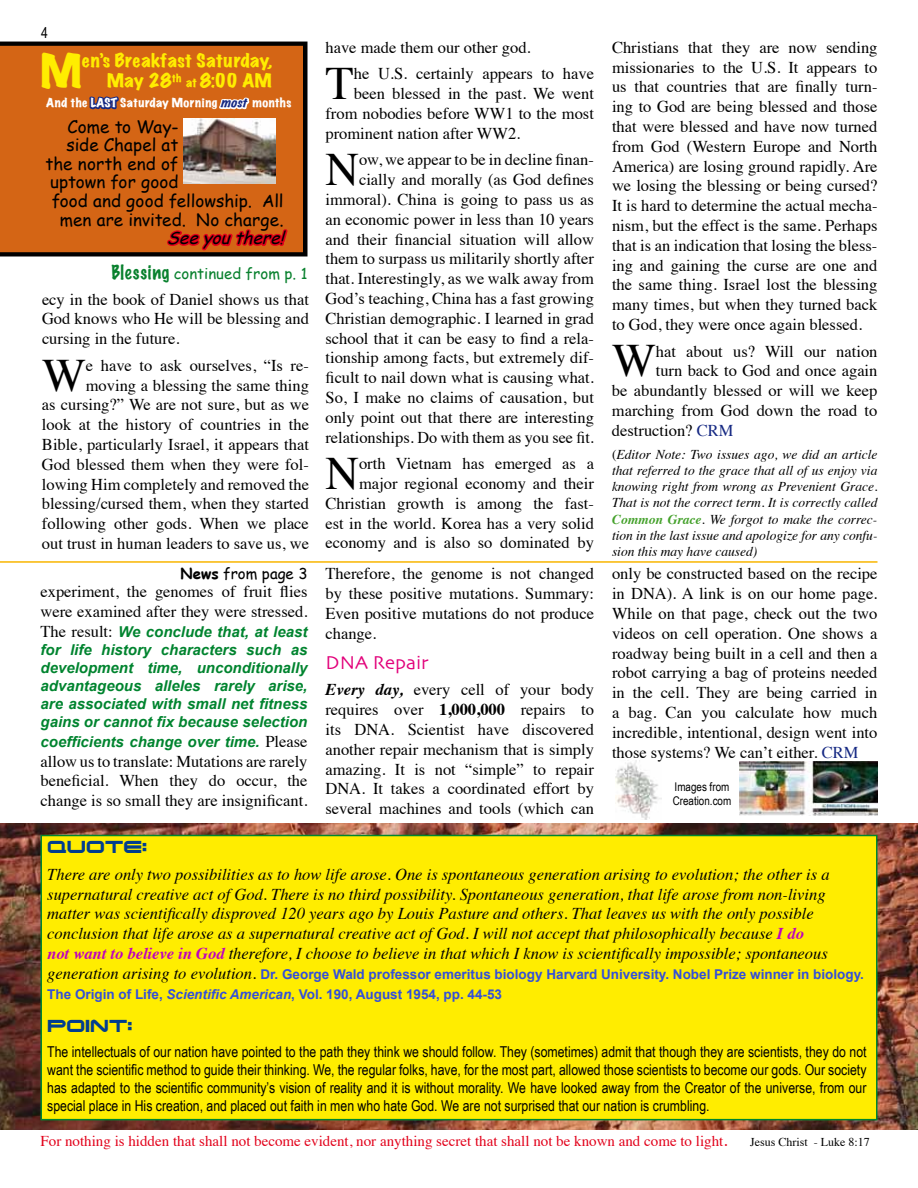
<style>
.page{position:relative;width:918px;height:1188px;background:#fff}
.page>*{position:absolute;margin:0;border:0;box-sizing:border-box;transform-origin:0 0}
.t1{font:46.5px "Times";color:#000}
.t2{font:expanded 41.85px "Marker Felt";color:#ffed00;scale:1.05 1}
.t3{font:19.5px "Skia";color:#e2007a}
.t4{font:17.1px "Comic Sans MS";letter-spacing:.005em;color:#000}
.t5{font:expanded 17.1px/20.5px "Marker Felt";letter-spacing:.03em;color:#ffed00;text-align:right;scale:1.05 1}
.t6{font:italic 17.1px "Comic Sans MS";color:#000}
.t7{font:16.5px/19.8px "Times";color:#000;text-align:justify}
.t8{font:italic 16.5px/19.8px "Times";color:#000}
.t9{font:16.5px "Chimes";color:#003d8f}
.t10{font:15px/18px "Arial Narrow";color:#000;text-align:justify}
.t11{font:italic 700 15px/18px "Arial";color:#00842f;text-align:justify}
.t12{font:15px "Times";color:#e2001a}
.t13{font:15px "Comic Sans MS";color:#09812e}
.t14{font:15px "Comic Sans MS";color:#000}
.t15{font:italic 13.5px/16.2px "Times";color:#000;text-align:justify}
.t16{font:700 13.5px/19.8px "Arial";color:#334fd9}
.t17{font:12px/14.4px "Arial Narrow";color:#000}
.t18{font:expanded 11.4px "Marker Felt";letter-spacing:.04em;color:#fff;scale:1.05 1}
.s1{font-size:11.4px}
.s2{font-style:italic;color:#162983}
.s3{font-family:"Marker Felt";font-weight:100;font-size:18px}
.s4{font-weight:700}
.s5{font-family:"Times";font-weight:400;font-style:normal;font-size:16.5px;color:#000}
.s6{font-weight:700;font-style:italic}
.s7{color:#162983}
.s8{font-style:normal}
.s9{font-weight:700;color:#44a12b}
.s10{font-weight:700;color:#be00c0}
.s11{font-family:"Times";font-weight:400;font-style:italic;font-size:16.5px;color:#000}
.s12{font-style:italic}
.s13{font-size:18px}
.s14{font-size:12px;color:#000}
</style>
<div class="page">
<img style="left:616px;top:760px;width:46px;height:60px">
<img style="left:0;top:824px;width:918px;height:305px">
<div style="left:40px;top:835px;width:838px;height:285px;background:#ffed00;border:2px solid #00842f"></div>
<hr style="left:0;top:561px;width:878px;height:2px;background:#f8b500">
<div style="left:0;top:41px;width:307px;height:216px;background:#d46515"></div>
<svg style="left:87px;top:83px;width:34px;height:30px"></svg>
<svg style="left:216px;top:79px;width:36px;height:39px"></svg>
<img style="left:184px;top:118px;width:92px;height:66px">
<svg style="left:165px;top:214px;width:125px;height:43px"></svg>
<img style="left:740px;top:761px;width:138px;height:54px">
<p class="t10" style="left:41px;top:23px;width:8px">4</p>
<h2 class="t2" style="left:40px;top:40px;width:41px">M</h2>
<p class="t5" style="left:82px;top:50px;width:183px">en’s Breakfast Saturday,<br>May 28<sup>th</sup> <span class="s1">at</span> 8:00 AM</p>
<p class="t18" style="left:46px;top:95px;width:235px">And the LAST Saturday Morning <span class="s2">MOST</span> months</p>
<p class="t4" style="left:67px;top:114px;width:113px">Come to Way-</p>
<p class="t4" style="left:67px;top:133px;width:113px">side Chapel at</p>
<p class="t4" style="left:46px;top:151px;width:134px">the north end of</p>
<p class="t4" style="left:50px;top:170px;width:130px">uptown for good</p>
<p class="t4" style="left:52px;top:188px;width:233px">food and good fellowship. All</p>
<p class="t4" style="left:60px;top:207px;width:225px">men are invited. No charge.</p>
<p class="t6" style="left:167px;top:225px;width:125px">Seeyouthere!</p>
<p class="t13" style="left:111px;top:262px;width:198px"><span class="s3">Blessing</span> continued from p. 1</p>
<p class="t7" style="left:42px;top:288px;width:269px">ecy in the book of Daniel shows us that God knows who He will be blessing and cursing in the future.</p>
<h1 class="t1" style="left:42px;top:331px;width:45px">W</h1>
<p class="t7" style="left:42px;top:354px;width:269px;text-align:right">e have to ask ourselves, “Is re&shy;moving a blessing the same thing<br>as cursing?” We are not sure, but as we look at the history of countries in the Bible, particularly Israel, it appears that God blessed them when they were fol&shy;lowing Him completely and removed the blessing/cursed them, when they started following other gods. When we place out trust in human leaders to save us, we</p>
<p class="t14" style="left:181px;top:562px;width:129px"><span class="s4">News</span> from page 3</p>
<p class="t7" style="left:40px;top:581px;width:269px">experiment, the genomes of fruit flies were examined after they were stressed.</p>
<p class="t11" style="left:40px;top:623px;width:269px"><span class="s5">The result:</span> We conclude that, at least for life history characters such as development time, unconditionally advantageous alleles rarely arise, are associated with small net fitness gains or cannot fix because selection</p>
<p class="t11" style="left:41px;top:733px;width:268px">coefficients change over time. <span class="s5">Please</span></p>
<p class="t7" style="left:41px;top:750px;width:269px">allow us to translate: Mutations are rarely beneficial. When they do occur, the change is so small they are insignificant.</p>
<p class="t7" style="left:325px;top:36px;width:207px">have made them our other god.</p>
<h1 class="t1" style="left:326px;top:40px;width:30px">T</h1>
<p class="t7" style="left:354px;top:63px;width:242px">he U.S. certainly appears to have</p>
<p class="t7" style="left:354px;top:82px;width:242px">been blessed in the past. We went</p>
<p class="t7" style="left:325px;top:102px;width:270px">from nobodies before WW1 to the most</p>
<p class="t7" style="left:325px;top:122px;width:196px">prominent nation after WW2.</p>
<h1 class="t1" style="left:326px;top:126px;width:35px">N</h1>
<p class="t7" style="left:325px;top:149px;width:270px;text-align:right">ow, we appear to be in decline finan&shy;cially and morally (as God defines immoral). China is going to pass us as an economic power in less than 10 years and their financial situation will allow them to surpass us militarily shortly after that. Interestingly, as we walk away from God’s teaching, China has a fast growing Christian demographic. I learned in grad school that it can be easy to find a rela&shy;tionship among facts, but extremely dif&shy;ficult to nail down what is causing what.<br>So, I make no claims of causation, but only point out that there are interesting relationships. Do with them as you see fit.</p>
<h1 class="t1" style="left:326px;top:430px;width:35px">N</h1>
<p class="t7" style="left:325px;top:452px;width:270px;text-align:right">orth Vietnam has emerged as a major regional economy and their Christian growth is among the fast&shy;est in the world. Korea has a very solid economy and is also so dominated by</p>
<p class="t7" style="left:326px;top:563px;width:270px">Therefore, the genome is not changed by these positive mutations. Summary:<br>Even positive mutations do not produce change.</p>
<p class="t3" style="left:326px;top:651px;width:105px">DNA Repair</p>
<p class="t7" style="left:326px;top:679px;width:270px"><span class="s6">Every day,</span> every cell of your body requires over <span class="s4">1,000,000</span> repairs to its DNA. Scientist have discovered another repair mechanism that is simply amazing. It is not “simple” to repair DNA. It takes a coordinated effort by several machines and tools (which can</p>
<p class="t7" style="left:612px;top:36px;width:267px">Christians that they are now sending missionaries to the U.S. It appears to us that countries that are finally turn&shy;ing to God are being blessed and those that were blessed and have now turned from God (Western Europe and North America) are losing ground rapidly. Are we losing the blessing or being cursed?<br>It is hard to determine the actual mecha&shy;nism, but the effect is the same. Perhaps that is an indication that losing the bless&shy;ing and gaining the curse are one and the same thing. Israel lost the blessing many times, but when they turned back to God, they were once again blessed.</p>
<h1 class="t1" style="left:612px;top:317px;width:45px">W</h1>
<p class="t7" style="left:656px;top:340px;width:223px">hat about us? Will our nation</p>
<p class="t7" style="left:656px;top:360px;width:223px">turn back to God and once again</p>
<p class="t7" style="left:612px;top:379px;width:267px">be abundantly blessed or will we keep</p>
<p class="t7" style="left:612px;top:399px;width:267px">marching from God down the road to</p>
<p class="t7" style="left:612px;top:419px;width:123px">destruction? <span class="s7">CRM</span></p>
<p class="t15" style="left:612px;top:445px;width:267px"><span class="s8">(</span>Editor Note: Two issues ago, we did an article that referred to the grace that all of us enjoy via knowing right from wrong as Prevenient Grace.<br>That is not the correct term. It is correctly called <span class="s9">Common Grace</span>. We forgot to make the correc&shy;tion in the last issue and apologize for any confu&shy;sion this may have caused)</p>
<p class="t7" style="left:612px;top:563px;width:267px">only be constructed based on the recipe in DNA). A link is on our home page.<br>While on that page, check out the two videos on cell operation. One shows a roadway being built in a cell and then a robot carrying a bag of proteins needed in the cell. They are being carried in a bag. Can you calculate how much incredible, intentional, design went into those systems? We can’t either. <span class="s7">CRM</span></p>
<p class="t17" style="left:673px;top:779px;width:60px">Images from<br>Creation.com</p>
<p class="t9" style="left:47px;top:840px;width:101px">QUOTE:</p>
<p class="t8" style="left:47px;top:863px;width:784px">There are only two possibilities as to how life arose. One is spontaneous generation arising to evolution; the other is a supernatural creative act of God. There is no third possibility. Spontaneous generation, that life arose from non-living matter was scientifically disproved 120 years ago by Louis Pasture and others. That leaves us with the only possible conclusion that life arose as a supernatural creative act of God. I will not accept that philosophically because <span class="s10">I do not want to believe in God</span> therefore, I choose to believe in that which I know is scientifically impossible; spontaneous</p>
<p class="t16" style="left:47px;top:965px;width:818px"><span class="s11">generation arising to evolution.</span> Dr. George Wald professor emeritus biology Harvard University. Nobel Prize winner in biology.<br>The Origin of Life, <span class="s12">Scientific American</span>, Vol. 190, August 1954, pp. 44-53</p>
<p class="t9" style="left:47px;top:1018px;width:87px">POINT:</p>
<p class="t10" style="left:47px;top:1042px;width:821px">The intellectuals of our nation have pointed to the path they think we should follow. They (sometimes) admit that though they are scientists, they do not want the scientific method to guide their thinking. We, the regular folks, have, for the most part, allowed those scientists to become our gods. Our society has adapted to the scientific community’s vision of reality and it is without morality. We have looked away from the Creator of the universe, from our special place in His creation, and placed out faith in men who hate God. We are not surprised that our nation is crumbling.</p>
<p class="t12" style="left:40px;top:1127px;width:831px">For nothing is hidden that shall not become evident, nor anything secret that shall not be known and come to light<span class="s13">.</span> <span class="s14">Jesus Christ - Luke 8:17</span></p>
</div>
